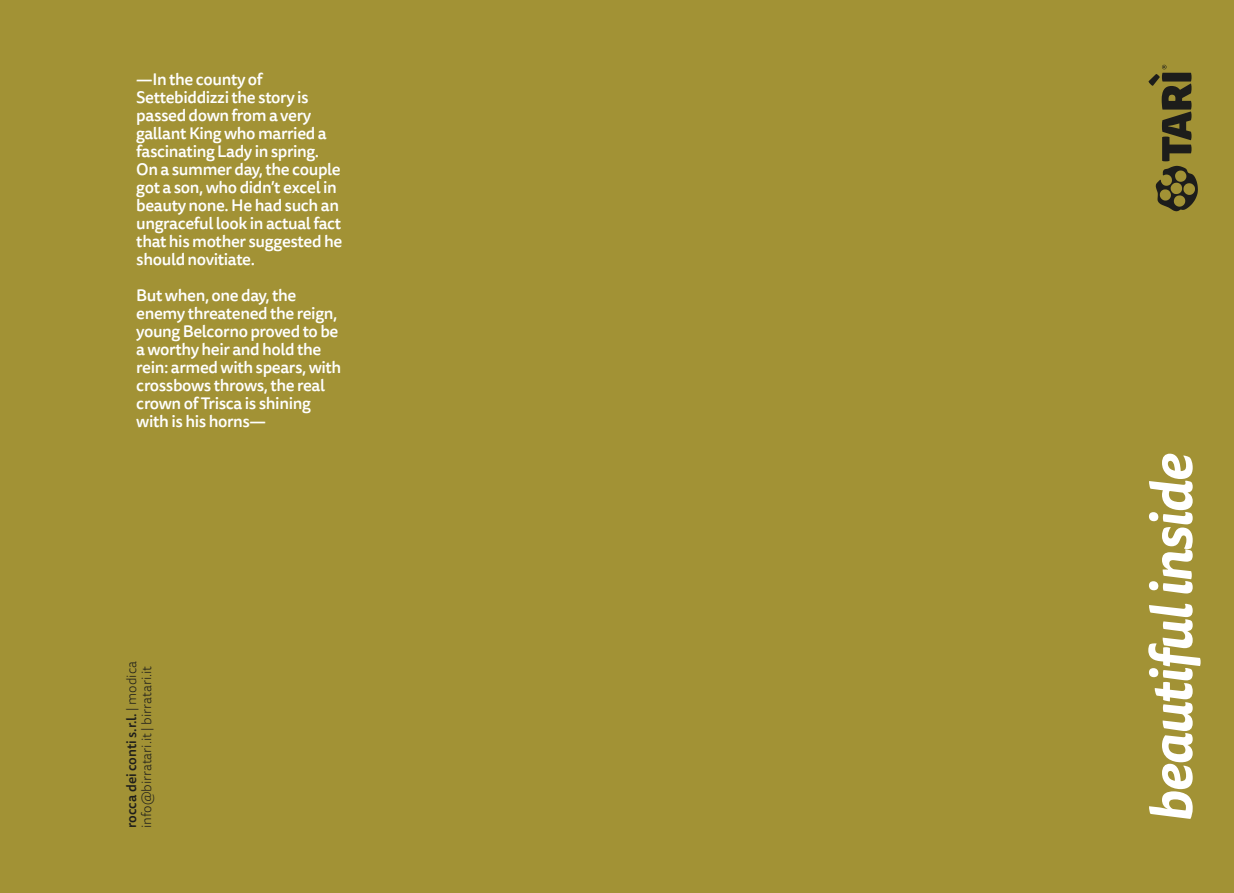
<style>
.page{position:relative;width:1234px;height:893px;background:#fff}
.page>*{position:absolute;margin:0;border:0;box-sizing:border-box;transform-origin:0 0}
.t1{font:italic 700 57px "Tisa Sans Pro";letter-spacing:-.035em;color:#fff}
.t2{font:500 16.5px/18px "Tisa Sans Pro";letter-spacing:-.025em;color:#fff}
.t3{font:300 13.5px/15px "Tisa Sans Pro";letter-spacing:-.005em;color:#1d1d1b}
.s1{font-weight:500}
</style>
<div class="page">
<div style="left:0;top:0;width:1233px;height:893px;background:#a29235"></div>
<svg style="left:1148px;top:65px;width:49px;height:146px"></svg>
<p class="t2" style="left:136px;top:70px;width:207px">—In the county of<br>Settebiddizzi the story is passed down from a very gallant King who married a fascinating Lady in spring.<br>On a summer day, the couple got a son, who didn’t excel in beauty none. He had such an ungraceful look in actual fact that his mother suggested he should novitiate.</p>
<p class="t2" style="left:136px;top:286px;width:206px">But when, one day, the enemy threatened the reign, young Belcorno proved to be a worthy heir and hold the rein: armed with spears, with crossbows throws, the real crown of Trisca is shining with is his horns—</p>
<p class="t3" style="left:125px;top:828px;width:168px;rotate:-90deg"><span class="s1">rocca dei conti s.r.l.</span> | modica info@birratari.it | birratari.it</p>
<h1 class="t1" style="left:1128px;top:822px;width:370px;rotate:-90deg">beautiful inside</h1>
</div>
